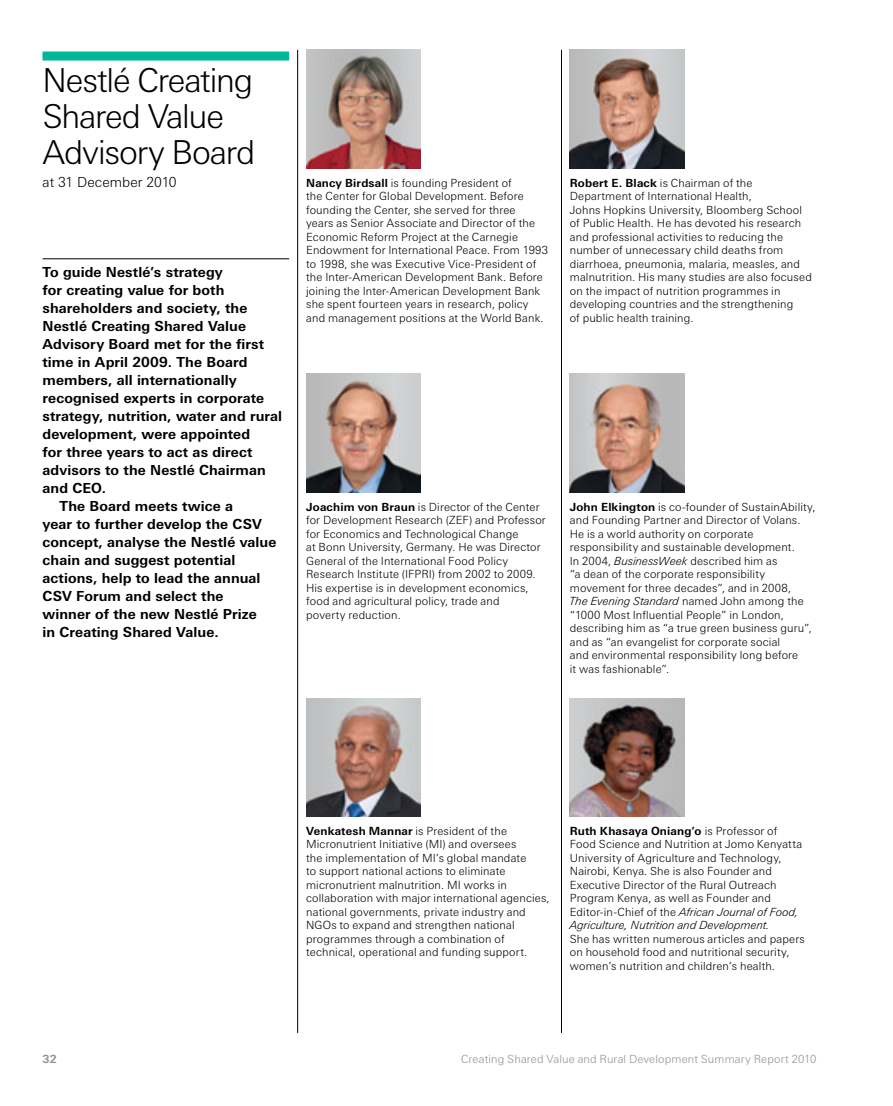
<style>
.page{position:relative;width:893px;height:1106px;background:#fff}
.page>*{position:absolute;margin:0;border:0;box-sizing:border-box;transform-origin:0 0}
.t1{font:300 33px/36px "LT Univers Basic";letter-spacing:-.035em;color:#000}
.t2{font:700 13.8px "LT Univers Basic";letter-spacing:.005em;color:#000}
.t3{font:300 13.8px "LT Univers Basic";color:#000}
.t4{font:300 11.25px/13.5px "LT Univers Basic";letter-spacing:.015em;color:#000}
.t5{font:300 11.25px "LT Univers Basic";letter-spacing:.01em;color:#919195}
.t6{font:700 11.25px "LT Univers Basic";color:#919195}
.s1{font-weight:700}
.s2{font-style:italic}
</style>
<div class="page">
<img style="left:306px;top:50px;width:115px;height:119px">
<img style="left:306px;top:374px;width:115px;height:119px">
<img style="left:570px;top:374px;width:115px;height:119px">
<img style="left:570px;top:698px;width:115px;height:119px">
<img style="left:306px;top:698px;width:115px;height:119px">
<img style="left:570px;top:50px;width:115px;height:119px">
<hr style="left:297px;top:50px;width:1px;height:983px;background:#000">
<hr style="left:561px;top:50px;width:1px;height:983px;background:#000">
<hr style="left:43px;top:258px;width:246px;height:1px;background:#000">
<div style="left:43px;top:52px;width:246px;height:9px;background:#00b796"></div>
<h1 class="t1" style="left:43px;top:62px;width:214px">Nestlé Creating<br>Shared Value<br>Advisory Board</h1>
<p class="t3" style="left:43px;top:173px;width:136px">at 31 December 2010</p>
<p class="t4" style="left:306px;top:176px;width:243px"><span class="s1">Nancy Birdsall</span> is founding President of<br>the Center for Global Development. Before founding the Center, she served for three<br>years as Senior Associate and Director of the Economic Reform Project at the Carnegie Endowment for International Peace. From 1993 to 1998, she was Executive Vice-President of the Inter-American Development Bank. Before joining the Inter-American Development Bank she spent fourteen years in research, policy and management positions at the World Bank.</p>
<p class="t4" style="left:570px;top:176px;width:244px"><span class="s1">Robert E. Black</span> is Chairman of the Department of International Health,<br>Johns Hopkins University, Bloomberg School of Public Health. He has devoted his research and professional activities to reducing the number of unnecessary child deaths from diarrhoea, pneumonia, malaria, measles, and malnutrition. His many studies are also focused on the impact of nutrition programmes in developing countries and the strengthening<br>of public health training.</p>
<p class="t2" style="left:43px;top:263px;width:182px">To guide Nestlé’s strategy</p>
<p class="t2" style="left:43px;top:281px;width:183px">for creating value for both</p>
<p class="t2" style="left:43px;top:299px;width:206px">shareholders and society, the</p>
<p class="t2" style="left:43px;top:317px;width:205px">Nestlé Creating Shared Value</p>
<p class="t2" style="left:43px;top:335px;width:223px">Advisory Board met for the first</p>
<p class="t2" style="left:43px;top:353px;width:207px">time in April 2009. The Board</p>
<p class="t2" style="left:43px;top:371px;width:196px">members, all internationally</p>
<p class="t2" style="left:43px;top:389px;width:223px">recognised experts in corporate</p>
<p class="t2" style="left:43px;top:407px;width:241px">strategy, nutrition, water and rural</p>
<p class="t2" style="left:43px;top:425px;width:209px">development, were appointed</p>
<p class="t2" style="left:43px;top:443px;width:212px">for three years to act as direct</p>
<p class="t2" style="left:43px;top:461px;width:225px">advisors to the Nestlé Chairman</p>
<p class="t2" style="left:43px;top:479px;width:65px">and CEO.</p>
<p class="t2" style="left:60px;top:497px;width:175px">The Board meets twice a</p>
<p class="t2" style="left:43px;top:515px;width:221px">year to further develop the CSV</p>
<p class="t2" style="left:43px;top:533px;width:235px">concept, analyse the Nestlé value</p>
<p class="t2" style="left:43px;top:551px;width:194px">chain and suggest potential</p>
<p class="t2" style="left:43px;top:569px;width:220px">actions, help to lead the annual</p>
<p class="t2" style="left:43px;top:587px;width:182px">CSV Forum and select the</p>
<p class="t2" style="left:43px;top:605px;width:216px">winner of the new Nestlé Prize</p>
<p class="t2" style="left:43px;top:623px;width:178px">in Creating Shared Value.</p>
<p class="t4" style="left:306px;top:500px;width:241px"><span class="s1">Joachim von Braun</span> is Director of the Center for Development Research (ZEF) and Professor for Economics and Technological Change<br>at Bonn University, Germany. He was Director General of the International Food Policy Research Institute (IFPRI) from 2002 to 2009.<br>His expertise is in development economics, food and agricultural policy, trade and<br>poverty reduction.</p>
<p class="t4" style="left:570px;top:500px;width:247px"><span class="s1">John Elkington</span> is co-founder of SustainAbility, and Founding Partner and Director of Volans.<br>He is a world authority on corporate responsibility and sustainable development.<br>In 2004, <span class="s2">BusinessWeek</span> described him as<br>“a dean of the corporate responsibility movement for three decades”, and in 2008,<br><span class="s2">The Evening Standard</span> named John among the “1000 Most Influential People” in London, describing him as “a true green business guru”, and as “an evangelist for corporate social<br>and environmental responsibility long before<br>it was fashionable”.</p>
<p class="t4" style="left:306px;top:824px;width:245px"><span class="s1">Venkatesh Mannar</span> is President of the Micronutrient Initiative (MI) and oversees<br>the implementation of MI’s global mandate<br>to support national actions to eliminate micronutrient malnutrition. MI works in collaboration with major international agencies, national governments, private industry and NGOs to expand and strengthen national programmes through a combination of technical, operational and funding support.</p>
<p class="t4" style="left:570px;top:824px;width:234px"><span class="s1">Ruth Khasaya Oniang’o</span> is Professor of Food Science and Nutrition at Jomo Kenyatta University of Agriculture and Technology, Nairobi, Kenya. She is also Founder and Executive Director of the Rural Outreach Program Kenya, as well as Founder and Editor-in-Chief of the <span class="s2">African Journal of Food, Agriculture, Nutrition and Development.</span></p>
<p class="t4" style="left:570px;top:932px;width:237px">She has written numerous articles and papers on household food and nutritional security, women’s nutrition and children’s health.</p>
<p class="t6" style="left:43px;top:1052px;width:16px">32</p>
<p class="t5" style="left:461px;top:1052px;width:357px">Creating Shared Value and Rural Development Summary Report 2010</p>
</div>
